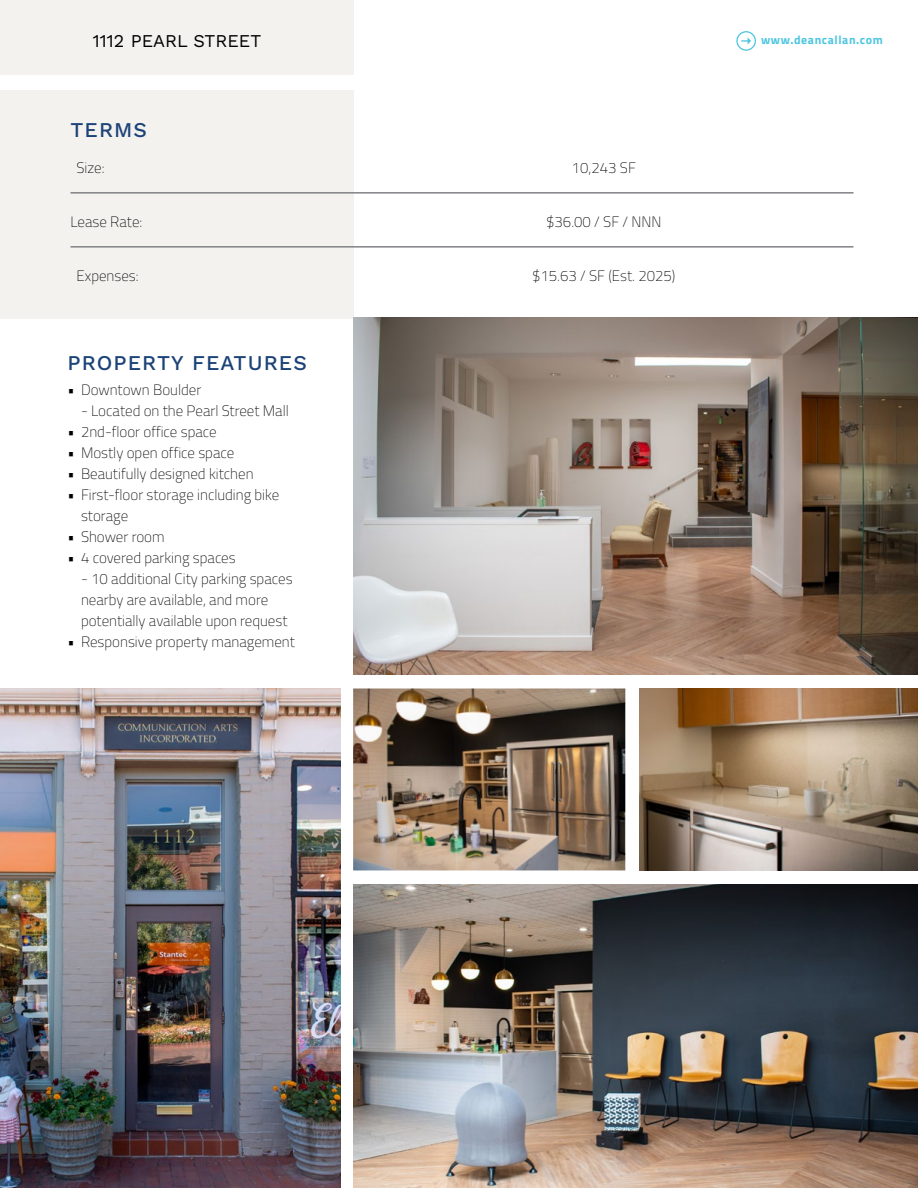
<style>
.page{position:relative;width:918px;height:1188px;background:#fff}
.page>*{position:absolute;margin:0;border:0;box-sizing:border-box;transform-origin:0 0}
.t1{font:21px "Work Sans";letter-spacing:.05em;color:#1c4378}
.t2{font:18px "Work Sans";color:#000}
.t3{font:200 15px/21px "Cairo";color:#000}
.t4{font:700 12px "Cairo";letter-spacing:.05em;color:#4fc6df}
</style>
<div class="page">
<div style="left:0;top:0;width:354px;height:319px;background:#f4f2ef"></div>
<div style="left:0;top:75px;width:354px;height:15px;background:#fff"></div>
<hr style="left:70px;top:192px;width:284px;height:2px;background:#808285">
<hr style="left:354px;top:192px;width:500px;height:2px;background:#808285">
<hr style="left:70px;top:246px;width:284px;height:2px;background:#808285">
<hr style="left:354px;top:246px;width:500px;height:2px;background:#808285">
<img style="left:353px;top:317px;width:565px;height:358px">
<svg style="left:736px;top:31px;width:20px;height:20px"></svg>
<img style="left:0;top:688px;width:340px;height:500px">
<img style="left:353px;top:884px;width:565px;height:304px">
<img style="left:353px;top:688px;width:272px;height:182px">
<img style="left:639px;top:688px;width:279px;height:183px">
<p class="t2" style="left:93px;top:27px;width:170px">1112 PEARL STREET</p>
<h1 class="t1" style="left:70px;top:114px;width:78px">TERMS</h1>
<p class="t3" style="left:76px;top:157px;width:30px">Size:</p>
<p class="t3" style="left:572px;top:157px;width:66px">10,243 SF</p>
<p class="t3" style="left:70px;top:211px;width:73px">Lease Rate:</p>
<p class="t3" style="left:546px;top:211px;width:117px">$36.00 / SF / NNN</p>
<p class="t3" style="left:76px;top:265px;width:64px">Expenses:</p>
<p class="t3" style="left:532px;top:265px;width:145px">$15.63 / SF (Est. 2025)</p>
<h1 class="t1" style="left:68px;top:347px;width:241px">PROPERTY FEATURES</h1>
<p class="t3" style="left:68px;top:379px;width:135px">• Downtown Boulder</p>
<p class="t3" style="left:81px;top:400px;width:209px">- Located on the Pearl Street Mall</p>
<p class="t3" style="left:68px;top:421px;width:151px">• 2nd-floor office space</p>
<p class="t3" style="left:68px;top:442px;width:168px">• Mostly open office space</p>
<p class="t3" style="left:68px;top:463px;width:188px">• Beautifully designed kitchen</p>
<p class="t3" style="left:81px;top:484px;width:200px;text-indent:-14px">• First-floor storage including bike storage</p>
<p class="t3" style="left:68px;top:526px;width:99px">• Shower room</p>
<p class="t3" style="left:68px;top:547px;width:170px">• 4 covered parking spaces</p>
<p class="t3" style="left:81px;top:568px;width:213px">- 10 additional City parking spaces nearby are available, and more potentially available upon request</p>
<p class="t3" style="left:68px;top:631px;width:229px">• Responsive property management</p>
<p class="t4" style="left:761px;top:30px;width:123px">www.deancallan.com</p>
</div>
